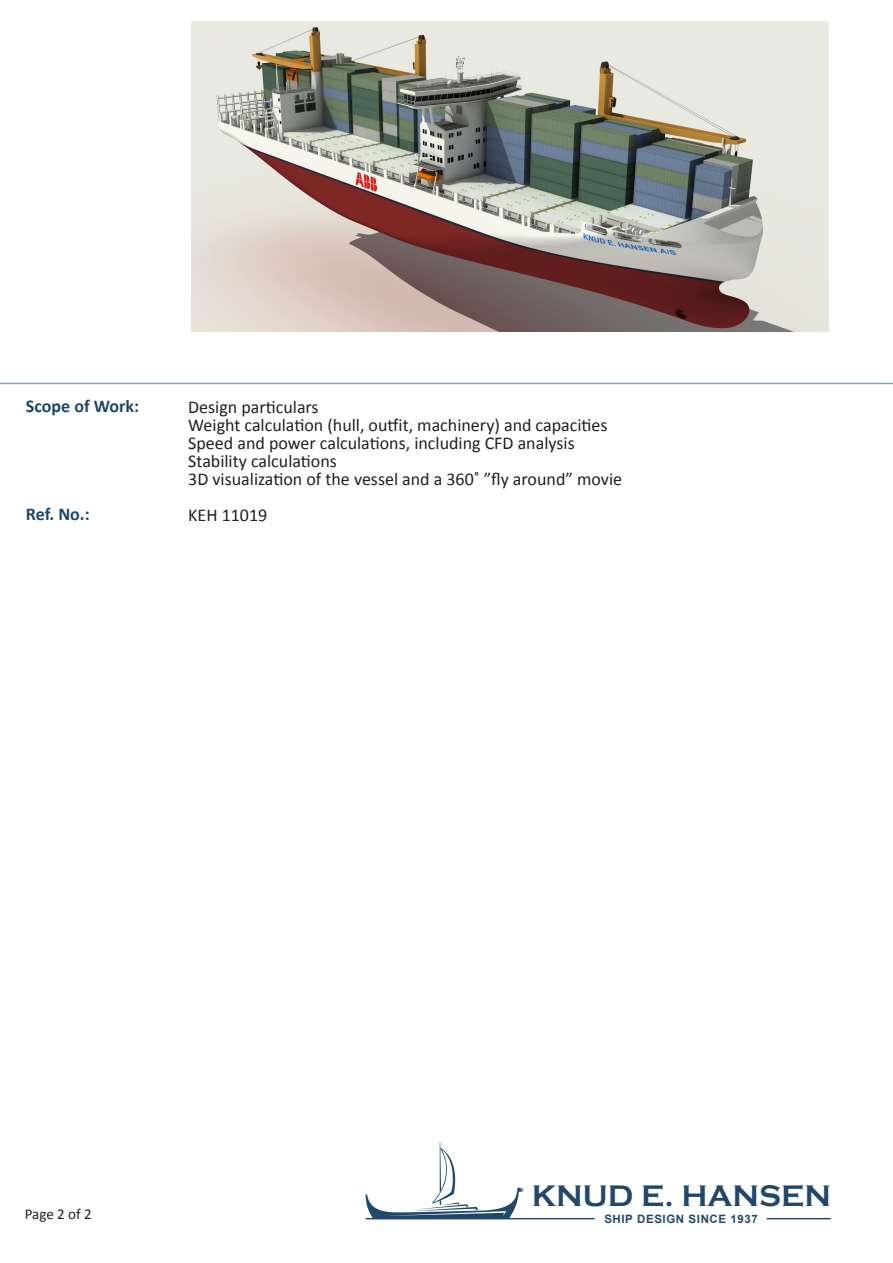
<style>
.page{position:relative;width:893px;height:1263px;background:#fff}
.page>*{position:absolute;margin:0;border:0;box-sizing:border-box;transform-origin:0 0}
.t1{font:700 30.6px "Copperplate Gothic";color:#20486c}
.Brødtekst{font:18px "Calibri";color:#231f20}
.t2{font:700 18px "Calibri";color:#1c476c}
.Overskrift{font:15px "Calibri";letter-spacing:-.005em;color:#231f20}
.t3{font:700 11.55px "Arial";letter-spacing:.05em;color:#20486c}
</style>
<div class="page">
<hr style="left:0;top:383px;width:893px;height:1px;background:#1c476c">
<svg style="left:365px;top:1142px;width:158px;height:76px"></svg>
<hr style="left:767px;top:1218px;width:64px;height:1px;background:#20486c">
<hr style="left:366px;top:1218px;width:229px;height:1px;background:#20486c">
<img style="left:191px;top:21px;width:637px;height:311px">
<p class="t2" style="left:26px;top:395px;width:115px">Scope of Work:</p>
<p class="t2" style="left:26px;top:503px;width:65px">Ref. No.:</p>
<p class="Brødtekst" style="left:188px;top:395px;width:132px">Design particulars</p>
<p class="Brødtekst" style="left:188px;top:413px;width:421px">Weight calculation (hull, outfit, machinery) and capacities</p>
<p class="Brødtekst" style="left:188px;top:431px;width:388px">Speed and power calculations, including CFD analysis</p>
<p class="Brødtekst" style="left:188px;top:449px;width:150px">Stability calculations</p>
<p class="Brødtekst" style="left:188px;top:467px;width:435px">3D visualization of the vessel and a 360˚ ”fly around” movie</p>
<p class="Brødtekst" style="left:188px;top:503px;width:81px">KEH 11019</p>
<p class="t1" style="left:532px;top:1179px;width:301px">KNUD E. HANSEN</p>
<p class="Overskrift" style="left:25px;top:1204px;width:68px">Page 2 of 2</p>
<p class="t3" style="left:604px;top:1211px;width:155px">SHIP DESIGN SINCE 1937</p>
</div>
